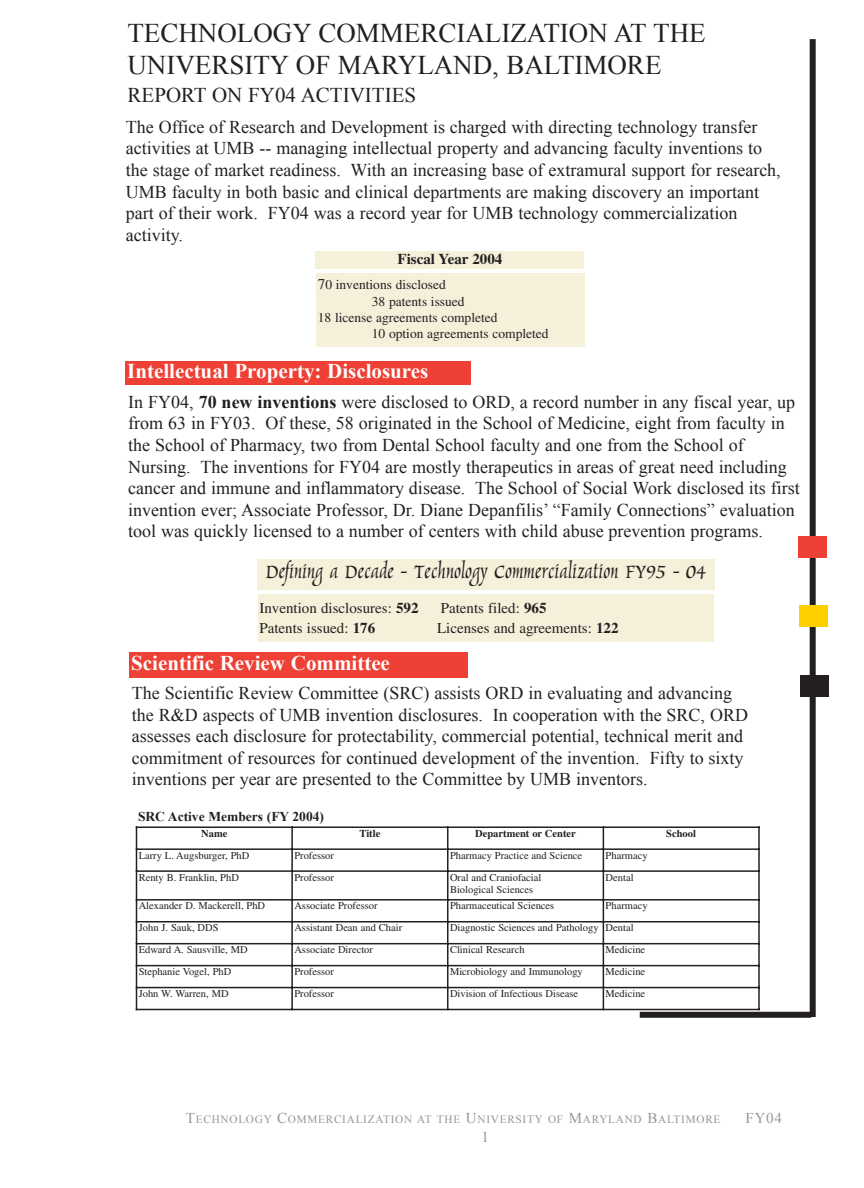
<style>
.page{position:relative;width:864px;height:1188px;background:#fff}
.page>*{position:absolute;margin:0;border:0;box-sizing:border-box;transform-origin:0 0}
.t1{font:27px/32.4px "Times New Roman";color:#231f20}
.t2{font:27px "Marigold";color:#231f20}
.t3{font:700 21px "Times New Roman";color:#fff}
.t4{font:21px "Times New Roman";color:#231f20}
.t5{font:18px/21.6px "Times New Roman";color:#231f20}
.t6{font:15px "Times";color:#231f20}
.t7{font:700 15px "Times";color:#231f20}
.t8{font:15px "Times New Roman";color:#949698}
.t9{font:13.5px "Times";color:#231f20}
.t10{font:700 13.5px "Times New Roman";color:#231f20}
.t11{font:11.25px "Times New Roman";letter-spacing:.065em;color:#949698}
.t12{font:10.5px/12.6px "Times";color:#231f20}
.t13{font:700 10.5px "Times";color:#231f20}
.s1{font-size:15px}
.s2{font-weight:700}
</style>
<div class="page">
<div style="left:810px;top:39px;width:6px;height:978px;background:#231f20"></div>
<div style="left:640px;top:1012px;width:171px;height:6px;background:#231f20"></div>
<div style="left:798px;top:536px;width:29px;height:22px;background:#ef4035"></div>
<div style="left:799px;top:606px;width:29px;height:21px;background:#ffcf00"></div>
<div style="left:800px;top:675px;width:28px;height:22px;background:#231f20"></div>
<div style="left:126px;top:362px;width:345px;height:23px;background:#ef4035"></div>
<div style="left:130px;top:652px;width:338px;height:26px;background:#ef4035"></div>
<div style="left:316px;top:273px;width:269px;height:73px;background:#f5f0da"></div>
<div style="left:258px;top:595px;width:456px;height:47px;background:#f5f0da"></div>
<div style="left:316px;top:251px;width:268px;height:18px;background:#f5f0da"></div>
<div style="left:257px;top:559px;width:458px;height:31px;background:#f5f0da"></div>
<hr style="left:136px;top:826px;width:1px;height:184px;background:#231f20">
<hr style="left:291px;top:826px;width:2px;height:184px;background:#231f20">
<hr style="left:447px;top:826px;width:1px;height:184px;background:#231f20">
<hr style="left:603px;top:826px;width:1px;height:184px;background:#231f20">
<hr style="left:758px;top:826px;width:2px;height:184px;background:#231f20">
<hr style="left:136px;top:826px;width:624px;height:2px;background:#231f20">
<hr style="left:136px;top:848px;width:624px;height:2px;background:#231f20">
<hr style="left:136px;top:870px;width:624px;height:2px;background:#231f20">
<hr style="left:136px;top:899px;width:624px;height:2px;background:#231f20">
<hr style="left:136px;top:921px;width:624px;height:1px;background:#231f20">
<hr style="left:136px;top:943px;width:624px;height:1px;background:#231f20">
<hr style="left:136px;top:965px;width:624px;height:1px;background:#231f20">
<hr style="left:136px;top:987px;width:624px;height:1px;background:#231f20">
<hr style="left:136px;top:1009px;width:624px;height:1px;background:#231f20">
<h1 class="t1" style="left:128px;top:16px;width:580px">TECHNOLOGY COMMERCIALIZATION AT THE<br>UNIVERSITY OF MARYLAND, BALTIMORE</h1>
<p class="t4" style="left:128px;top:84px;width:290px">REPORT ON FY04 ACTIVITIES</p>
<p class="t5" style="left:126px;top:116px;width:657px">The Office of Research and Development is charged with directing technology transfer activities at UMB -- managing intellectual property and advancing faculty inventions to the stage of market readiness. With an increasing base of extramural support for research, UMB faculty in both basic and clinical departments are making discovery an important part of their work. FY04 was a record year for UMB technology commercialization activity.</p>
<p class="t7" style="left:398px;top:253px;width:106px">Fiscal Year 2004</p>
<p class="t9" style="left:318px;top:280px;width:130px"><span class="s1">7</span>0 inventions disclosed</p>
<p class="t9" style="left:372px;top:297px;width:94px">38 patents issued</p>
<p class="t9" style="left:318px;top:313px;width:181px">18 license agreements completed</p>
<p class="t9" style="left:372px;top:329px;width:178px">10 option agreements completed</p>
<p class="t3" style="left:127px;top:359px;width:303px">Intellectual Property: Disclosures</p>
<p class="t5" style="left:128px;top:391px;width:673px">In FY04, <span class="s2">70 new inventions</span> were disclosed to ORD, a record number in any fiscal year, up from 63 in FY03. Of these, 58 originated in the School of Medicine, eight from faculty in the School of Pharmacy, two from Dental School faculty and one from the School of Nursing. The inventions for FY04 are mostly therapeutics in areas of great need including cancer and immune and inflammatory disease. The School of Social Work disclosed its first invention ever; Associate Professor, Dr. Diane Depanfilis’ “Family Connections” evaluation tool was quickly licensed to a number of centers with child abuse prevention programs.</p>
<h1 class="t2" style="left:266px;top:560px;width:442px">Defining a Decade - Technology Commercialization FY95 - 04</h1>
<p class="t6" style="left:260px;top:603px;width:161px">Invention disclosures: <span class="s2">592</span></p>
<p class="t6" style="left:441px;top:603px;width:107px">Patents filed: <span class="s2">965</span></p>
<p class="t6" style="left:260px;top:622px;width:117px">Patents issued: <span class="s2">176</span></p>
<p class="t6" style="left:437px;top:622px;width:183px">Licenses and agreements: <span class="s2">122</span></p>
<p class="t3" style="left:131px;top:651px;width:260px">Scientific Review Committee</p>
<p class="t5" style="left:132px;top:682px;width:618px">The Scientific Review Committee (SRC) assists ORD in evaluating and advancing the R&amp;D aspects of UMB invention disclosures. In cooperation with the SRC, ORD assesses each disclosure for protectability, commercial potential, technical merit and commitment of resources for continued development of the invention. Fifty to sixty inventions per year are presented to the Committee by UMB inventors.</p>
<p class="t10" style="left:138px;top:809px;width:188px">SRC Active Members (FY 2004)</p>
<p class="t13" style="left:201px;top:829px;width:28px">Name</p>
<p class="t13" style="left:360px;top:829px;width:22px">Title</p>
<p class="t13" style="left:475px;top:829px;width:102px">Department or Center</p>
<p class="t13" style="left:666px;top:829px;width:31px">School</p>
<p class="t12" style="left:139px;top:850px;width:112px">Larry L. Augsburger, PhD</p>
<p class="t12" style="left:294px;top:850px;width:41px">Professor</p>
<p class="t12" style="left:450px;top:850px;width:134px">Pharmacy Practice and Science</p>
<p class="t12" style="left:606px;top:850px;width:43px">Pharmacy</p>
<p class="t12" style="left:139px;top:872px;width:102px">Renty B. Franklin, PhD</p>
<p class="t12" style="left:294px;top:872px;width:41px">Professor</p>
<p class="t12" style="left:450px;top:872px;width:93px">Oral and Craniofacial<br>Biological Sciences</p>
<p class="t12" style="left:606px;top:872px;width:29px">Dental</p>
<p class="t12" style="left:139px;top:900px;width:128px">Alexander D. Mackerell, PhD</p>
<p class="t12" style="left:294px;top:900px;width:85px">Associate Professor</p>
<p class="t12" style="left:450px;top:900px;width:106px">Pharmaceutical Sciences</p>
<p class="t12" style="left:606px;top:900px;width:43px">Pharmacy</p>
<p class="t12" style="left:139px;top:922px;width:81px">John J. Sauk, DDS</p>
<p class="t12" style="left:294px;top:922px;width:109px">Assistant Dean and Chair</p>
<p class="t12" style="left:450px;top:922px;width:185px">Diagnostic Sciences and Pathology Dental</p>
<p class="t12" style="left:139px;top:944px;width:110px">Edward A. Sausville, MD</p>
<p class="t12" style="left:294px;top:944px;width:80px">Associate Director</p>
<p class="t12" style="left:450px;top:944px;width:76px">Clinical Research</p>
<p class="t12" style="left:606px;top:944px;width:41px">Medicine</p>
<p class="t12" style="left:139px;top:966px;width:94px">Stephanie Vogel, PhD</p>
<p class="t12" style="left:294px;top:966px;width:41px">Professor</p>
<p class="t12" style="left:450px;top:966px;width:134px">Microbiology and Immunology</p>
<p class="t12" style="left:606px;top:966px;width:41px">Medicine</p>
<p class="t12" style="left:139px;top:988px;width:91px">John W. Warren, MD</p>
<p class="t12" style="left:294px;top:988px;width:41px">Professor</p>
<p class="t12" style="left:450px;top:988px;width:130px">Division of Infectious Disease</p>
<p class="t12" style="left:606px;top:988px;width:41px">Medicine</p>
<p class="t11" style="left:186px;top:1113px;width:536px"><span class="s1">T</span>ECHNOLOGY <span class="s1">C</span>OMMERCIALIZATION AT THE <span class="s1">U</span>NIVERSITY OF <span class="s1">M</span>ARYLAND <span class="s1">B</span>ALTIMORE</p>
<p class="t8" style="left:746px;top:1110px;width:38px">FY04</p>
<p class="t8" style="left:482px;top:1129px;width:9px">1</p>
</div>
